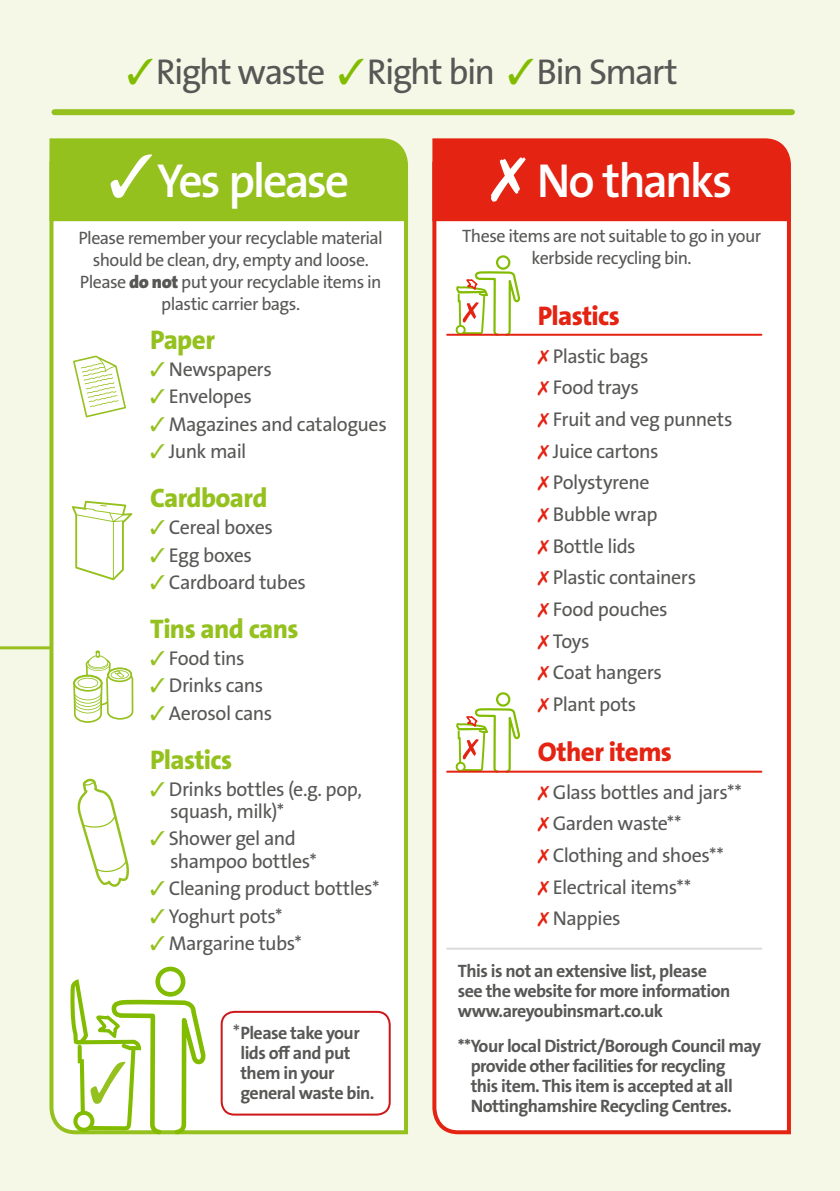
<style>
.page{position:relative;width:840px;height:1191px;background:#fff}
.page>*{position:absolute;margin:0;border:0;box-sizing:border-box;transform-origin:0 0}
.t1{font:48px "The Sans Veolia W6 Se Bld";letter-spacing:-.05em;color:#fff}
.t2{font:36px "The Sans Veolia W5 Pla";letter-spacing:-.05em;color:#575756}
.t3{font:27px "The Sans Veolia W8 Ex Bld";letter-spacing:-.025em;color:#95c11f}
.t4{font:27px "The Sans Veolia W8 Ex Bld";letter-spacing:-.025em;color:#e42313}
.t5{font:20px/31.6px "The Sans Veolia W5 Pla";letter-spacing:-.025em;color:#575756}
.t6{font:18px/20px "The Sans Veolia W7 Bld";letter-spacing:-.03em;color:#575756}
.t7{font:18px/22px "The Sans Veolia W5 Pla";letter-spacing:-.03em;color:#575756;text-align:center}
.s1{color:#82bc00}
.s2{font-family:"The Sans Veolia W9 Blk"}
.s3{color:#95c11f}
.s4{font-family:"The Sans Veolia W5 Pla";font-size:20px}
</style>
<div class="page">
<div style="left:0;top:0;width:839px;height:1191px;background:#f5f8e7"></div>
<div style="left:49px;top:223px;width:359px;height:912px;background:#fff"></div>
<div style="left:432px;top:223px;width:359px;height:912px;background:#fff"></div>
<div style="left:155px;top:966px;width:30px;height:30px;border:5px solid #82bc00;border-radius:50%"></div>
<svg style="left:68px;top:977px;width:139px;height:158px;background:#e2efc3"></svg>
<div style="left:49px;top:138px;width:360px;height:85px;background:#95c11f"></div>
<svg style="left:73px;top:355px;width:53px;height:62px;background:#edf4d9"></svg>
<svg style="left:72px;top:501px;width:60px;height:79px;background:#f0f6e1"></svg>
<svg style="left:77px;top:778px;width:52px;height:109px;background:#f1f7e2"></svg>
<div style="left:54px;top:109px;width:737px;height:6px;background:#95c11f"></div>
<svg style="left:73px;top:650px;width:60px;height:73px;background:#e9f2d1"></svg>
<div style="left:496px;top:692px;width:14px;height:14px;border:2px solid #82bc00;border-radius:50%"></div>
<svg style="left:455px;top:701px;width:66px;height:73px;background:#e7e8c6"></svg>
<hr style="left:447px;top:770px;width:314px;height:2px;background:#e42313">
<div style="left:496px;top:255px;width:14px;height:15px;border:2px solid #82bc00;border-radius:50%"></div>
<svg style="left:455px;top:264px;width:66px;height:73px;background:#e6e9c7"></svg>
<hr style="left:447px;top:334px;width:314px;height:2px;background:#e42313">
<svg style="left:0;top:554px;width:54px;height:510px"></svg>
<div style="left:221px;top:1010px;width:169px;height:105px;border:2px solid #cd171a;border-radius:13px"></div>
<hr style="left:447px;top:947px;width:314px;height:2px;background:#dadada">
<svg style="left:538px;top:349px;width:11px;height:15px"></svg>
<svg style="left:538px;top:381px;width:11px;height:14px"></svg>
<svg style="left:538px;top:412px;width:11px;height:15px"></svg>
<svg style="left:538px;top:444px;width:11px;height:15px"></svg>
<svg style="left:538px;top:476px;width:11px;height:14px"></svg>
<svg style="left:538px;top:507px;width:11px;height:15px"></svg>
<svg style="left:538px;top:539px;width:11px;height:15px"></svg>
<svg style="left:538px;top:571px;width:11px;height:14px"></svg>
<svg style="left:538px;top:602px;width:11px;height:15px"></svg>
<svg style="left:538px;top:634px;width:11px;height:15px"></svg>
<svg style="left:538px;top:666px;width:11px;height:14px"></svg>
<svg style="left:538px;top:697px;width:11px;height:15px"></svg>
<svg style="left:538px;top:785px;width:11px;height:15px"></svg>
<svg style="left:538px;top:817px;width:11px;height:15px"></svg>
<svg style="left:538px;top:848px;width:11px;height:15px"></svg>
<svg style="left:538px;top:880px;width:11px;height:15px"></svg>
<svg style="left:538px;top:912px;width:11px;height:15px"></svg>
<div style="left:432px;top:138px;width:359px;height:85px;background:#e42313"></div>
<h2 class="t2" style="left:127px;top:49px;width:552px"><span class="s1">✓</span>Right waste <span class="s1">✓</span>Right bin <span class="s1">✓</span>Bin Smart</h2>
<h1 class="t1" style="left:108px;top:150px;width:242px">✓Yes please</h1>
<h1 class="t1" style="left:537px;top:150px;width:197px">No thanks</h1>
<p class="t7" style="left:78px;top:227px;width:306px">Please remember your recyclable material should be clean, dry, empty and loose.<br>Please <span class="s2">do not</span> put your recyclable items in plastic carrier bags.</p>
<h3 class="t3" style="left:150px;top:322px;width:66px">Paper</h3>
<p class="t5" style="left:150px;top:354px;width:123px"><span class="s3">✓</span> Newspapers</p>
<p class="t5" style="left:150px;top:381px;width:103px"><span class="s3">✓</span> Envelopes</p>
<p class="t5" style="left:150px;top:408px;width:238px"><span class="s3">✓</span> Magazines and catalogues</p>
<p class="t5" style="left:150px;top:435px;width:98px"><span class="s3">✓</span> Junk mail</p>
<h3 class="t3" style="left:150px;top:480px;width:119px">Cardboard</h3>
<p class="t5" style="left:150px;top:512px;width:124px"><span class="s3">✓</span> Cereal boxes</p>
<p class="t5" style="left:150px;top:539px;width:103px"><span class="s3">✓</span> Egg boxes</p>
<p class="t5" style="left:150px;top:566px;width:157px"><span class="s3">✓</span> Cardboard tubes</p>
<h3 class="t3" style="left:150px;top:611px;width:150px">Tins and cans</h3>
<p class="t5" style="left:150px;top:642px;width:96px"><span class="s3">✓</span> Food tins</p>
<p class="t5" style="left:150px;top:670px;width:114px"><span class="s3">✓</span> Drinks cans</p>
<p class="t5" style="left:150px;top:697px;width:124px"><span class="s3">✓</span> Aerosol cans</p>
<h3 class="t3" style="left:150px;top:742px;width:84px">Plastics</h3>
<p class="t5" style="left:170px;top:778px;width:193px;line-height:22px;text-indent:-20px"><span class="s3">✓</span> Drinks bottles (e.g. pop, squash, milk)*</p>
<p class="t5" style="left:170px;top:827px;width:148px;line-height:23px;text-indent:-20px"><span class="s3">✓</span> Shower gel and shampoo bottles*</p>
<p class="t5" style="left:150px;top:873px;width:231px"><span class="s3">✓</span> Cleaning product bottles*</p>
<p class="t5" style="left:150px;top:900px;width:134px"><span class="s3">✓</span> Yoghurt pots*</p>
<p class="t5" style="left:150px;top:927px;width:153px"><span class="s3">✓</span> Margarine tubs*</p>
<p class="t6" style="left:240px;top:1022px;width:136px;text-indent:-7px"><span class="s4">*</span>Please take your lids off and put them in your general waste bin.</p>
<p class="t7" style="left:462px;top:225px;width:300px">These items are not suitable to go in your kerbside recycling bin.</p>
<h3 class="t4" style="left:538px;top:298px;width:84px">Plastics</h3>
<p class="t5" style="left:553px;top:340px;width:181px">Plastic bags<br>Food trays<br>Fruit and veg punnets<br>Juice cartons<br>Polystyrene<br>Bubble wrap<br>Bottle lids<br>Plastic containers<br>Food pouches<br>Toys<br>Coat hangers<br>Plant pots</p>
<h3 class="t4" style="left:538px;top:734px;width:136px">Other items</h3>
<p class="t5" style="left:553px;top:776px;width:190px">Glass bottles and jars**<br>Garden waste**<br>Clothing and shoes**<br>Electrical items**<br>Nappies</p>
<p class="t6" style="left:458px;top:961px;width:274px">This is not an extensive list, please see the website for more information www.areyoubinsmart.co.uk</p>
<p class="t6" style="left:470px;top:1035px;width:292px;text-indent:-13px">**Your local District/Borough Council may provide other facilities for recycling<br>this item. This item is accepted at all Nottinghamshire Recycling Centres.</p>
</div>
